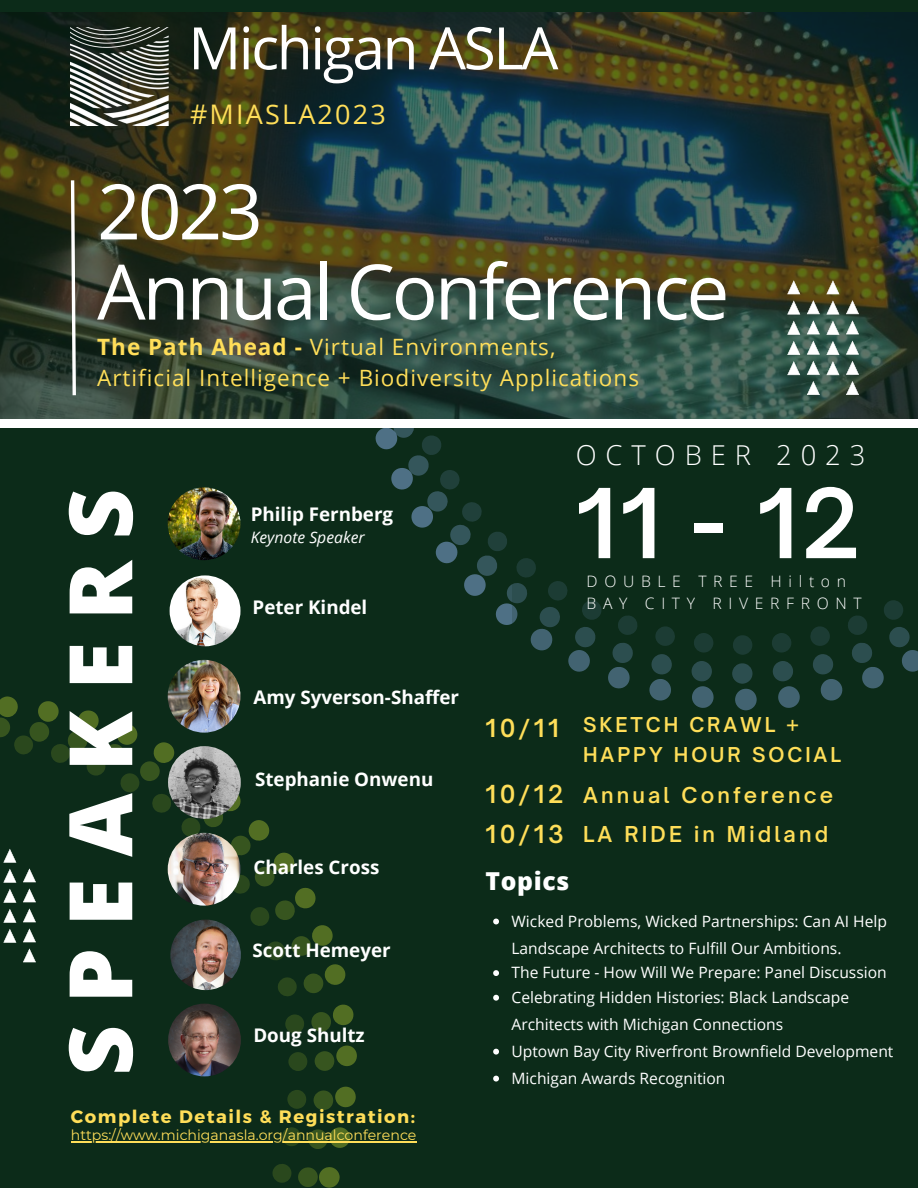
<style>
.page{position:relative;width:918px;height:1188px;background:#0c2b19}
.page>*{position:absolute;margin:0;border:0;box-sizing:border-box;transform-origin:0 0}
.t1{font:600 92.1px "Open Sauce One";color:#fff}
.t2{font:800 87.75px "Open Sans";letter-spacing:.245em;color:#fff}
.t3{font:76.65px "Open Sans";letter-spacing:-.04em;color:#fff}
.t4{font:58.65px "Open Sans";letter-spacing:-.04em;color:#fff}
.t5{font:300 27.45px "Open Sans";letter-spacing:.33em;color:#fff}
.t6{font:27px "Open Sans";letter-spacing:.08em;color:#ffde59}
.t7{font:800 24.75px "Open Sans";letter-spacing:.025em;color:#fff}
.t8{font:600 23.85px "Open Sauce One";letter-spacing:.15em;color:#ffde59}
.t9{font:22.5px "Open Sans";letter-spacing:.045em;color:#ffde59}
.t10{font:600 21px "Open Sauce One";letter-spacing:.15em;color:#ffde59}
.t11{font:600 19.65px "Open Sauce One";letter-spacing:.15em;color:#ffde59}
.t12{font:700 18.75px "Open Sans";color:#fff}
.t13{font:700 18px "Montserrat";letter-spacing:.085em;color:#ffde59}
.t14{font:300 15.75px "Open Sans";letter-spacing:.42em;color:#fff}
.t15{font:italic 15.75px "Open Sans";color:#fff}
.t16{font:15.6px/27px "Open Sans";color:#fff}
.t17{font:14.1px "Montserrat";color:#ffde59}
.s1{font-weight:700}
</style>
<div class="page">
<svg style="left:375px;top:428px;width:137px;height:197px"></svg>
<svg style="left:313px;top:1086px;width:43px;height:24px"></svg>
<svg style="left:311px;top:1004px;width:43px;height:28px"></svg>
<svg style="left:315px;top:1045px;width:42px;height:26px"></svg>
<svg style="left:287px;top:1090px;width:19px;height:19px"></svg>
<svg style="left:281px;top:1127px;width:70px;height:22px"></svg>
<svg style="left:272px;top:1164px;width:68px;height:24px"></svg>
<svg style="left:285px;top:1014px;width:19px;height:19px"></svg>
<svg style="left:288px;top:1052px;width:19px;height:19px"></svg>
<img style="left:0;top:13px;width:918px;height:406px">
<svg style="left:69px;top:177px;width:9px;height:222px"></svg>
<svg style="left:0;top:696px;width:346px;height:300px"></svg>
<img style="left:71px;top:28px;width:98px;height:98px">
<svg style="left:787px;top:280px;width:72px;height:115px"></svg>
<div style="left:0;top:419px;width:918px;height:9px;background:#fff"></div>
<img style="left:168px;top:487px;width:73px;height:73px;border-radius:50%">
<img style="left:170px;top:575px;width:71px;height:71px;border-radius:50%">
<img style="left:168px;top:660px;width:73px;height:73px;border-radius:50%">
<img style="left:168px;top:833px;width:73px;height:73px;border-radius:50%">
<img style="left:170px;top:920px;width:71px;height:70px;border-radius:50%">
<img style="left:168px;top:1004px;width:73px;height:72px;border-radius:50%">
<img style="left:168px;top:746px;width:73px;height:73px;border-radius:50%">
<svg style="left:493px;top:919px;width:6px;height:5px"></svg>
<svg style="left:493px;top:970px;width:6px;height:6px"></svg>
<svg style="left:493px;top:995px;width:6px;height:6px"></svg>
<svg style="left:493px;top:1049px;width:6px;height:6px"></svg>
<svg style="left:493px;top:1076px;width:6px;height:6px"></svg>
<hr style="left:71px;top:1141px;width:345px;height:1px;background:#ffde59">
<p class="t4" style="left:188px;top:7px;width:372px">Michigan ASLA</p>
<p class="t6" style="left:190px;top:95px;width:197px">#MIASLA2023</p>
<p class="t3" style="left:97px;top:158px;width:167px">2023</p>
<p class="t3" style="left:97px;top:238px;width:634px">Annual Conference</p>
<p class="t9" style="left:97px;top:331px;width:460px"><span class="s1">The Path Ahead -</span> Virtual Environments,</p>
<p class="t9" style="left:97px;top:362px;width:543px">Artificial Intelligence + Biodiversity Applications</p>
<p class="t2" style="left:39px;top:1076px;width:588px;rotate:-90deg">SPEAKERS</p>
<p class="t12" style="left:251px;top:501px;width:144px">Philip Fernberg</p>
<p class="t15" style="left:251px;top:526px;width:115px">Keynote Speaker</p>
<p class="t12" style="left:253px;top:594px;width:116px">Peter Kindel</p>
<p class="t12" style="left:253px;top:684px;width:207px">Amy Syverson-Shaffer</p>
<p class="t12" style="left:255px;top:766px;width:180px">Stephanie Onwenu</p>
<p class="t12" style="left:253px;top:854px;width:127px">Charles Cross</p>
<p class="t12" style="left:253px;top:937px;width:140px">Scott Hemeyer</p>
<p class="t12" style="left:253px;top:1022px;width:113px">Doug Shultz</p>
<p class="t13" style="left:71px;top:1105px;width:346px">Complete Details &amp; Registration:</p>
<p class="t17" style="left:71px;top:1126px;width:347px">https://www.michiganasla.org/annualconference</p>
<p class="t5" style="left:576px;top:435px;width:291px">OCTOBER 2023</p>
<p class="t1" style="left:576px;top:466px;width:286px">11-12</p>
<p class="t14" style="left:587px;top:570px;width:96px">D OUBLE</p>
<p class="t14" style="left:698px;top:570px;width:56px">TREE</p>
<p class="t14" style="left:771px;top:570px;width:77px">Hilton</p>
<p class="t14" style="left:587px;top:592px;width:277px">BAY CITY RIVERFRONT</p>
<p class="t8" style="left:486px;top:713px;width:74px">10/11</p>
<p class="t8" style="left:486px;top:779px;width:79px">10/12</p>
<p class="t8" style="left:486px;top:819px;width:80px">10/13</p>
<p class="t11" style="left:583px;top:712px;width:217px">SKETCH CRAWL +</p>
<p class="t11" style="left:583px;top:743px;width:259px">HAPPY HOUR SOCIAL</p>
<p class="t10" style="left:583px;top:782px;width:252px">Annual Conference</p>
<p class="t10" style="left:583px;top:821px;width:247px">LA RIDE in Midland</p>
<p class="t7" style="left:486px;top:864px;width:85px">Topics</p>
<p class="t16" style="left:512px;top:907px;width:377px">Wicked Problems, Wicked Partnerships: Can AI Help<br>Landscape Architects to Fulfill Our Ambitions.</p>
<p class="t16" style="left:512px;top:959px;width:377px">The Future - How Will We Prepare: Panel Discussion</p>
<p class="t16" style="left:512px;top:983px;width:339px">Celebrating Hidden Histories: Black Landscape<br>Architects with Michigan Connections</p>
<p class="t16" style="left:512px;top:1037px;width:383px">Uptown Bay City Riverfront Brownfield Development</p>
<p class="t16" style="left:512px;top:1064px;width:216px">Michigan Awards Recognition</p>
</div>
